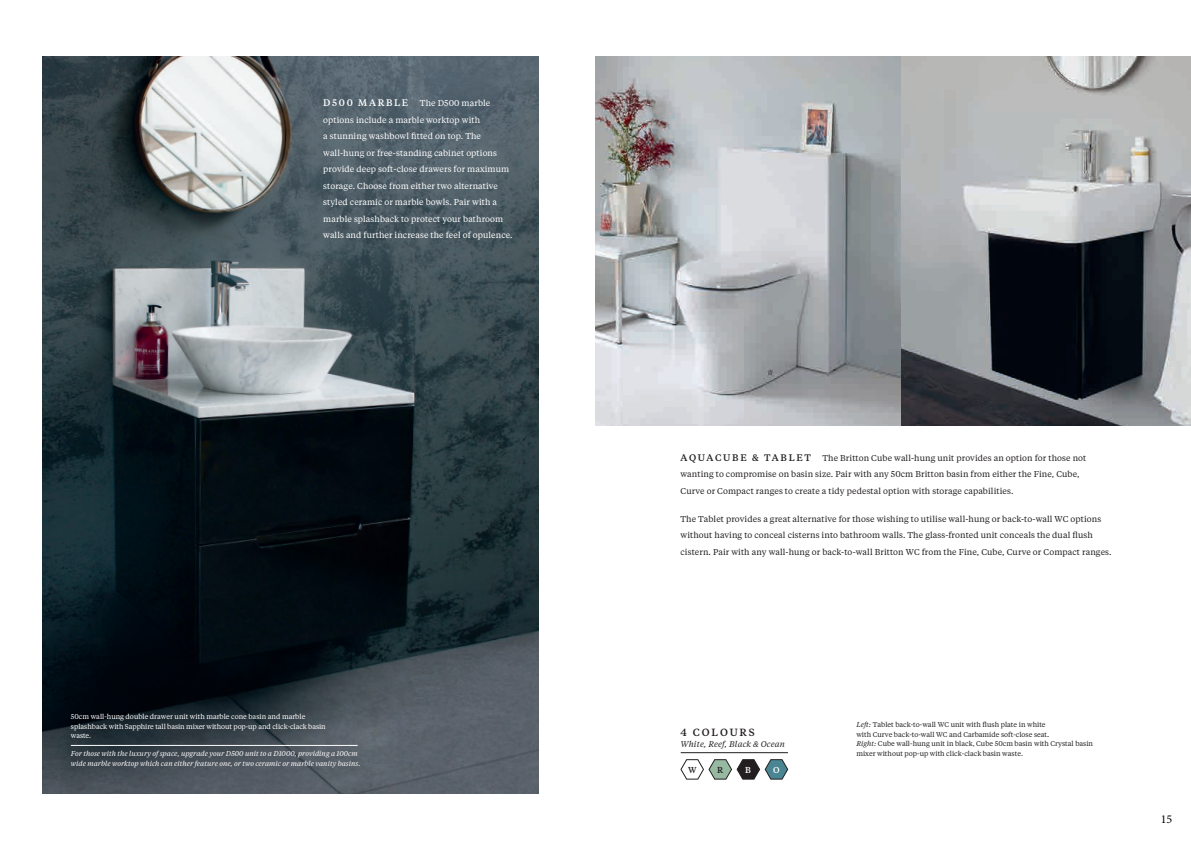
<style>
.page{position:relative;width:1191px;height:842px;background:#fff}
.page>*{position:absolute;margin:0;border:0;box-sizing:border-box;transform-origin:0 0}
.t1{font:12px "Minion Pro";color:#000}
.t2{font:500 10.4px "Tiempos Text";letter-spacing:.175em;color:#231f20}
.t3{font:500 9.5px "Tiempos Text";letter-spacing:.175em;color:#231f20}
.t4{font:500 9.5px "Tiempos Text";letter-spacing:.175em;color:#fff}
.t5{font:500 8.6px "Tiempos Text";color:#231f20}
.t6{font:500 8.6px "Tiempos Text";color:#fff}
.t7{font:8.5px/16.5px "Tiempos Text";letter-spacing:.01em;color:#231f20}
.t8{font:8.5px/16.5px "Tiempos Text";letter-spacing:.01em;color:#fff}
.t9{font:italic 8.2px "Tiempos Text";letter-spacing:.015em;color:#231f20}
.t10{font:7px/9.5px "Tiempos Text";color:#231f20}
.t11{font:italic 7px/9.5px "Tiempos Text";color:#fff}
.t12{font:7px/9.5px "Tiempos Text";color:#fff}
.s1{font-style:italic}
.s2{font-weight:500}
</style>
<div class="page">
<img style="left:43px;top:57px;width:496px;height:737px">
<img style="left:595px;top:57px;width:596px;height:368px">
<hr style="left:71px;top:745px;width:287px;height:1px;background:#fff">
<hr style="left:680px;top:752px;width:108px;height:1px;background:#231f20">
<svg style="left:680px;top:759px;width:108px;height:20px"></svg>
<p class="t4" style="left:323px;top:97px;width:87px">D500 MARBLE</p>
<p class="t8" style="left:323px;top:95px;width:191px;text-indent:97px">The D500 marble options include a marble worktop with<br>a stunning washbowl fitted on top. The wall-hung or free-standing cabinet options provide deep soft-close drawers for maximum storage. Choose from either two alternative styled ceramic or marble bowls. Pair with a marble splashback to protect your bathroom walls and further increase the feel of opulence.</p>
<p class="t12" style="left:71px;top:711px;width:256px">50cm wall-hung double drawer unit with marble cone basin and marble splashback with Sapphire tall basin mixer without pop-up and click-clack basin waste.</p>
<p class="t11" style="left:71px;top:748px;width:291px">For those with the luxury of space, upgrade your D500 unit to a D1000, providing a 100cm wide marble worktop which can either feature one, or two ceramic or marble vanity basins.</p>
<p class="t3" style="left:680px;top:451px;width:132px">AQUACUBE &amp; TABLET</p>
<p class="t7" style="left:680px;top:449px;width:407px;text-indent:142px">The Britton Cube wall-hung unit provides an option for those not wanting to compromise on basin size. Pair with any 50cm Britton basin from either the Fine, Cube,<br>Curve or Compact ranges to create a tidy pedestal option with storage capabilities.</p>
<p class="t7" style="left:680px;top:510px;width:432px">The Tablet provides a great alternative for those wishing to utilise wall-hung or back-to-wall WC options without having to conceal cisterns into bathroom walls. The glass-fronted unit conceals the dual flush cistern. Pair with any wall-hung or back-to-wall Britton WC from the Fine, Cube, Curve or Compact ranges.</p>
<p class="t2" style="left:680px;top:725px;width:76px">4 COLOURS</p>
<p class="t9" style="left:680px;top:738px;width:106px">White, Reef, Black &amp; Ocean</p>
<p class="t5" style="left:688px;top:764px;width:10px">W</p>
<p class="t5" style="left:717px;top:764px;width:8px">R</p>
<p class="t6" style="left:745px;top:764px;width:7px">B</p>
<p class="t6" style="left:773px;top:764px;width:8px">O</p>
<p class="t10" style="left:856px;top:720px;width:238px"><span class="s1">Left:</span> Tablet back-to-wall WC unit with flush plate in white<br>with Curve back-to-wall WC and Carbamide soft-close seat<span class="s2">.<br></span><span class="s1">Right:</span> Cube wall-hung unit in black, Cube 50cm basin with Crystal basin mixer without pop-up with click-clack basin waste.</p>
<h1 class="t1" style="left:1160px;top:811px;width:13px">15</h1>
</div>
